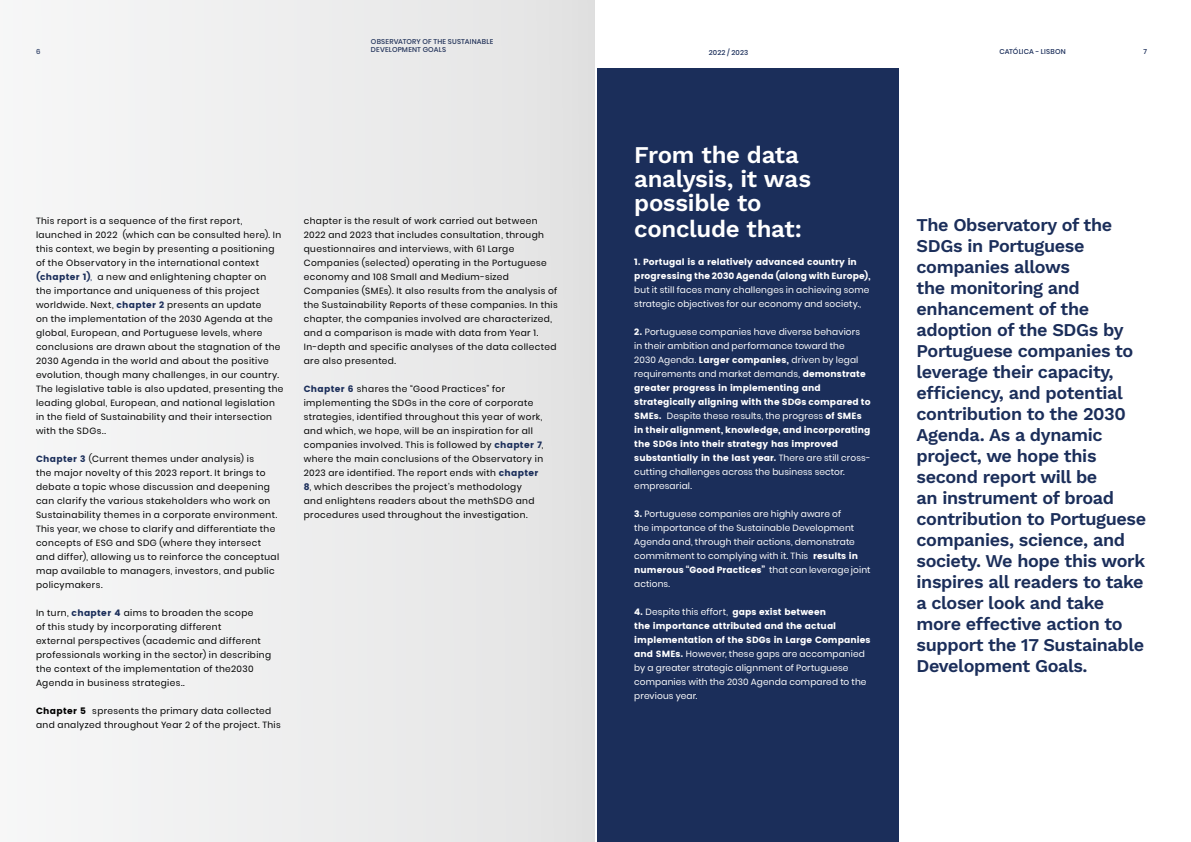
<style>
.page{position:relative;width:1191px;height:842px;background:#fff}
.page>*{position:absolute;margin:0;border:0;box-sizing:border-box;transform-origin:0 0}
.t1{font:600 24px/24.7px "Work Sans";letter-spacing:-.015em;color:#fff}
.t2{font:600 18px/21px "Work Sans";letter-spacing:-.02em;color:#1b2e5a}
.t3{font:9px/14px "Poppins";letter-spacing:.045em;color:#000}
.t4{font:9px/14px "Poppins";letter-spacing:.015em;color:#fff}
.t5{font:9px/14px "Poppins";letter-spacing:.01em;color:#fff}
.t6{font:500 7px/8.4px "Poppins";letter-spacing:.025em;color:#1b2e5a}
.s1{color:#1b2e5a}
.s2{font-style:inherit}
</style>
<div class="page">
<div style="left:0;top:0;width:595px;height:842px;background:#edeeee"></div>
<div style="left:598px;top:68px;width:301px;height:774px;background:#1b2e5a"></div>
<p class="t6" style="left:371px;top:37px;width:124px">OBSERVATORY OF THE SUSTAINABLE<br>DEVELOPMENT GOALS</p>
<p class="t6" style="left:36px;top:47px;width:6px">6</p>
<p class="t6" style="left:708px;top:48px;width:41px">2022 / 2023</p>
<p class="t6" style="left:999px;top:47px;width:68px">CATÓLICA - LISBON</p>
<p class="t6" style="left:1143px;top:47px;width:5px">7</p>
<p class="t3" style="left:36px;top:214px;width:249px">This report is a sequence of the first report, launched in 2022 (which can be consulted here). In this context, we begin by presenting a positioning of the Observatory in the international context <span class="s1">(chapter 1)</span><span class="s1">,</span> a new and enlightening chapter on the importance and uniqueness of this project worldwide. Next, <span class="s1">chapter 2</span> presents an update<br>on the implementation of the 2030 Agenda at the global, European, and Portuguese levels, where conclusions are drawn about the stagnation of the 2030 Agenda in the world and about the positive evolution, though many challenges, in our country.<br>The legislative table is also updated, presenting the leading global, European, and national legislation in the field of Sustainability and their intersection with the SDGs..</p>
<p class="t3" style="left:36px;top:452px;width:245px"><span class="s1">Chapter 3</span> (Current themes under analysis) is<br>the major novelty of this 2023 report. It brings to debate a topic whose discussion and deepening can clarify the various stakeholders who work on Sustainability themes in a corporate environment.<br>This year, we chose to clarify and differentiate the concepts of ESG and SDG (where they intersect and differ), allowing us to reinforce the conceptual map available to managers, investors, and public policymakers.</p>
<p class="t3" style="left:36px;top:606px;width:237px">In turn, <span class="s1">chapter 4</span> aims to broaden the scope<br>of this study by incorporating different<br>external perspectives (academic and different professionals working in the sector) in describing the context of the implementation of the2030<br>Agenda in business strategies..</p>
<p class="t3" style="left:36px;top:704px;width:246px"><span class="s2">Chapter 5</span> spresents the primary data collected and analyzed throughout Year 2 of the project. This</p>
<p class="t3" style="left:304px;top:214px;width:255px">chapter is the result of work carried out between 2022 and 2023 that includes consultation, through questionnaires and interviews, with 61 Large Companies (selected) operating in the Portuguese economy and 108 Small and Medium-sized Companies (SMEs). It also results from the analysis of the Sustainability Reports of these companies. In this chapter, the companies involved are characterized, and a comparison is made with data from Year 1.<br>In-depth and specific analyses of the data collected are also presented.</p>
<p class="t3" style="left:304px;top:382px;width:241px"><span class="s1">Chapter 6</span> shares the “Good Practices” for implementing the SDGs in the core of corporate strategies, identified throughout this year of work, and which, we hope, will be an inspiration for all companies involved. This is followed by <span class="s1">chapter 7</span>, where the main conclusions of the Observatory in 2023 are identified. The report ends with <span class="s1">chapter 8</span>, which describes the project’s methodology<br>and enlightens readers about the methSDG and procedures used throughout the investigation.</p>
<h1 class="t1" style="left:634px;top:141px;width:178px">From the data analysis, it was possible to conclude that:</h1>
<p class="t5" style="left:634px;top:255px;width:238px">1. Portugal is a relatively advanced country in progressing the 2030 Agenda (along with Europe),</p>
<p class="t4" style="left:634px;top:283px;width:236px">but it still faces many challenges in achieving some strategic objectives for our economy and society.,</p>
<p class="t4" style="left:634px;top:325px;width:238px"><span class="s2">2.</span> Portuguese companies have diverse behaviors<br>in their ambition and performance toward the<br>2030 Agenda. <span class="s2">Larger companies,</span> driven by legal requirements and market demands, <span class="s2">demonstrate greater progress in implementing and strategically aligning with the SDGs compared to SMEs.</span> Despite these results, the progress <span class="s2">of SMEs in their alignment, knowledge, and incorporating the SDGs into their strategy has improved substantially in the last year.</span> There are still cross&shy;cutting challenges across the business sector. empresarial.</p>
<p class="t4" style="left:634px;top:507px;width:238px"><span class="s2">3.</span> Portuguese companies are highly aware of<br>the importance of the Sustainable Development Agenda and, through their actions, demonstrate commitment to complying with it. This <span class="s2">results in numerous “Good Practices”</span> that can leverage joint actions.</p>
<p class="t4" style="left:634px;top:605px;width:238px"><span class="s2">4.</span> Despite this effort, <span class="s2">gaps exist between<br>the importance attributed and the actual implementation of the SDGs in Large Companies and SMEs.</span> However, these gaps are accompanied by a greater strategic alignment of Portuguese companies with the 2030 Agenda compared to the previous year.</p>
<p class="t2" style="left:916px;top:214px;width:231px">The Observatory of the<br>SDGs in Portuguese companies allows<br>the monitoring and enhancement of the adoption of the SDGs by<br>Portuguese companies to leverage their capacity, efficiency, and potential contribution to the 2030<br>Agenda. As a dynamic project, we hope this second report will be<br>an instrument of broad contribution to Portuguese companies, science, and society. We hope this work inspires all readers to take a closer look and take more effective action to support the 17 Sustainable<br>Development Goals.</p>
</div>
